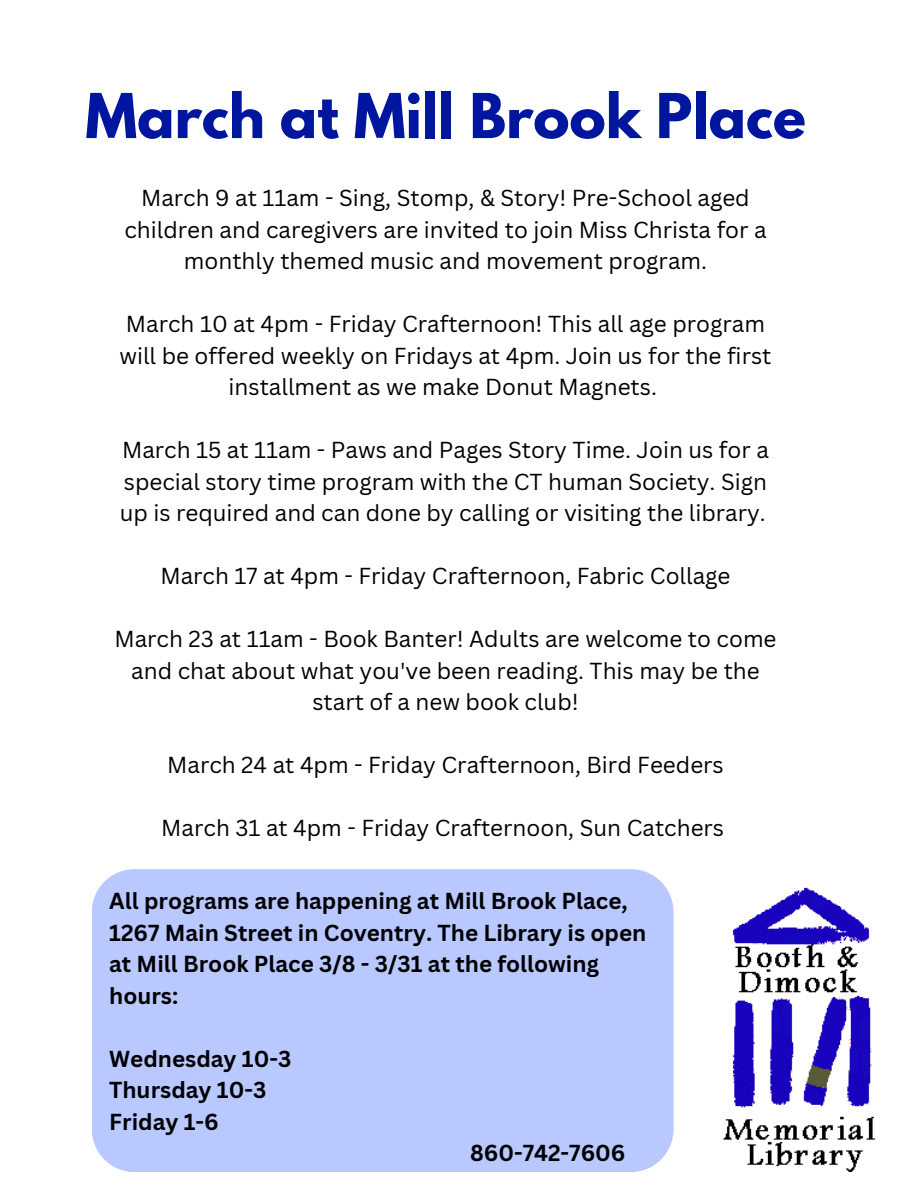
<style>
.page{position:relative;width:918px;height:1188px;background:#fff}
.page>*{position:absolute;margin:0;border:0;box-sizing:border-box;transform-origin:0 0}
.t1{font:700 54.75px "League Spartan";color:#01169f}
.t2{font:22.5px/31.5px "Canva Sans";color:#000;text-align:center}
.t3{font:700 22.5px/31.5px "Canva Sans";color:#000}
</style>
<div class="page">
<img style="left:723px;top:887px;width:152px;height:285px">
<div style="left:92px;top:869px;width:582px;height:303px;background:#b9c8ff"></div>
<h1 class="t1" style="left:85px;top:89px;width:722px">March at Mill Brook Place</h1>
<p class="t2" style="left:124px;top:182px;width:644px">March 9 at 11am - Sing, Stomp, &amp; Story! Pre-School aged children and caregivers are invited to join Miss Christa for a monthly themed music and movement program.</p>
<p class="t2" style="left:119px;top:308px;width:654px">March 10 at 4pm - Friday Crafternoon! This all age program will be offered weekly on Fridays at 4pm. Join us for the first installment as we make Donut Magnets.</p>
<p class="t2" style="left:120px;top:434px;width:651px;text-align:justify">March 15 at 11am - Paws and Pages Story Time. Join us for a special story time program with the CT human Society. Sign up is required and can done by calling or visiting the library.</p>
<p class="t2" style="left:160px;top:560px;width:572px">March 17 at 4pm - Friday Crafternoon, Fabric Collage</p>
<p class="t2" style="left:114px;top:623px;width:664px">March 23 at 11am - Book Banter! Adults are welcome to come and chat about what you've been reading. This may be the start of a new book club!</p>
<p class="t2" style="left:167px;top:749px;width:558px">March 24 at 4pm - Friday Crafternoon, Bird Feeders</p>
<p class="t2" style="left:161px;top:812px;width:564px">March 31 at 4pm - Friday Crafternoon, Sun Catchers</p>
<p class="t3" style="left:109px;top:885px;width:539px">All programs are happening at Mill Brook Place, 1267 Main Street in Coventry. The Library is open at Mill Brook Place 3/8 - 3/31 at the following hours:</p>
<p class="t3" style="left:109px;top:1042px;width:184px">Wednesday 10-3<br>Thursday 10-3<br>Friday 1-6</p>
<p class="t3" style="left:470px;top:1137px;width:157px">860-742-7606</p>
</div>
